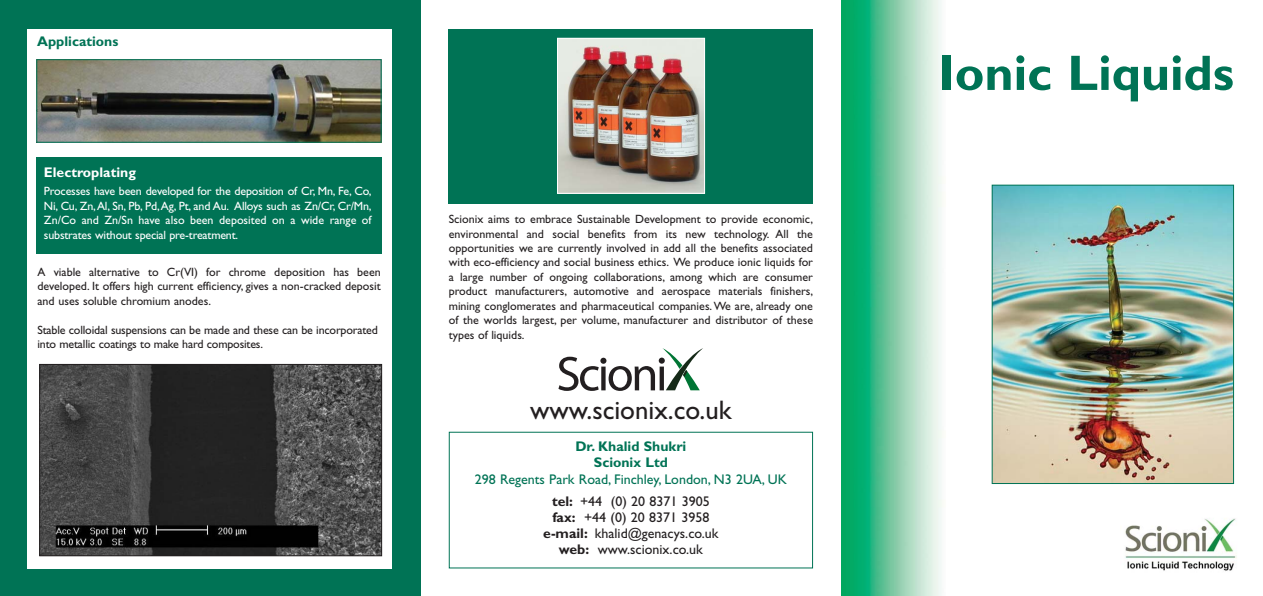
<style>
.page{position:relative;width:1263px;height:596px;background:#fff}
.page>*{position:absolute;margin:0;border:0;box-sizing:border-box;transform-origin:0 0}
.t1{font:700 50px "Gill Sans";color:#007355}
.t2{font:26.8px "Gill Sans";color:#231f20}
.t3{font:14px/16px "Gill Sans";color:#231f20;text-align:center}
.t4{font:14px/21.7px "Gill Sans";color:#007355;text-align:center}
.t5{font:700 14px/16.8px "Gill Sans";color:#007355;text-align:center}
.t6{font:700 14px "Gill Sans";color:#fff}
.t7{font:12px/14.4px "Gill Sans";letter-spacing:-.015em;color:#231f20;text-align:justify}
.t8{font:12px/14.4px "Gill Sans";letter-spacing:-.015em;color:#fff;text-align:justify}
.s1{font-weight:700;color:#231f20}
.s2{color:#231f20}
.s3{font-weight:700}
</style>
<div class="page">
<div style="left:0;top:0;width:420px;height:595px;background:#007355"></div>
<img style="left:842px;top:0;width:280px;height:595px">
<div style="left:449px;top:29px;width:364px;height:174px;background:#007355"></div>
<img style="left:559px;top:40px;width:144px;height:152px">
<div style="left:557px;top:38px;width:148px;height:156px;border:1px solid #fff"></div>
<svg style="left:558px;top:348px;width:145px;height:42px"></svg>
<img style="left:994px;top:186px;width:238px;height:295px">
<div style="left:992px;top:184px;width:242px;height:299px;border:1px solid #007355"></div>
<div style="left:1108px;top:510px;width:144px;height:80px;background:#fff"></div>
<img style="left:1125px;top:518px;width:112px;height:53px">
<div style="left:28px;top:29px;width:364px;height:539px;background:#fff"></div>
<img style="left:41px;top:365px;width:339px;height:189px">
<div style="left:39px;top:363px;width:343px;height:193px;border:1px solid #231f20"></div>
<img style="left:38px;top:61px;width:342px;height:80px">
<div style="left:36px;top:59px;width:346px;height:84px;border:1px solid #007355"></div>
<div style="left:36px;top:156px;width:346px;height:97px;background:#007355"></div>
<p class="t5" style="left:37px;top:34px;width:83px">Applications</p>
<p class="t6" style="left:44px;top:167px;width:93px">Electroplating</p>
<p class="t8" style="left:44px;top:185px;width:329px">Processes have been developed for the deposition of Cr, Mn, Fe, Co, Ni, Cu, Zn,Al, Sn, Pb, Pd,Ag, Pt, and Au. Alloys such as Zn/Cr, Cr/Mn, Zn/Co and Zn/Sn have also been deposited on a wide range of substrates without special pre-treatment.</p>
<p class="t7" style="left:37px;top:266px;width:345px">A viable alternative to Cr(VI) for chrome deposition has been developed. It offers high current efficiency, gives a non-cracked deposit and uses soluble chromium anodes.</p>
<p class="t7" style="left:37px;top:323px;width:342px">Stable colloidal suspensions can be made and these can be incorporated into metallic coatings to make hard composites.</p>
<p class="t7" style="left:449px;top:213px;width:366px">Scionix aims to embrace Sustainable Development to provide economic, environmental and social benefits from its new technology. All the opportunities we are currently involved in add all the benefits associated with eco-efficiency and social business ethics. We produce ionic liquids for a large number of ongoing collaborations, among which are consumer product manufacturers, automotive and aerospace materials finishers, mining conglomerates and pharmaceutical companies.We are, already one of the worlds largest, per volume, manufacturer and distributor of these types of liquids.</p>
<h2 class="t2" style="left:530px;top:400px;width:203px">www.scionix.co.uk</h2>
<p class="t5" style="left:575px;top:439px;width:113px">Dr. Khalid Shukri<br>Scionix Ltd</p>
<p class="t4" style="left:475px;top:470px;width:314px">298 Regents Park Road, Finchley, London, N3 2UA, UK <span class="s1">tel:</span> <span class="s2">+44 (0) 20 8371 3905</span></p>
<p class="t3" style="left:543px;top:510px;width:177px"><span class="s3">fax:</span> +44 (0) 20 8371 3958 <span class="s3">e-mail:</span> khalid@genacys.co.uk <span class="s3">web:</span> www.scionix.co.uk</p>
<h1 class="t1" style="left:938px;top:56px;width:297px">Ionic Liquids</h1>
</div>
